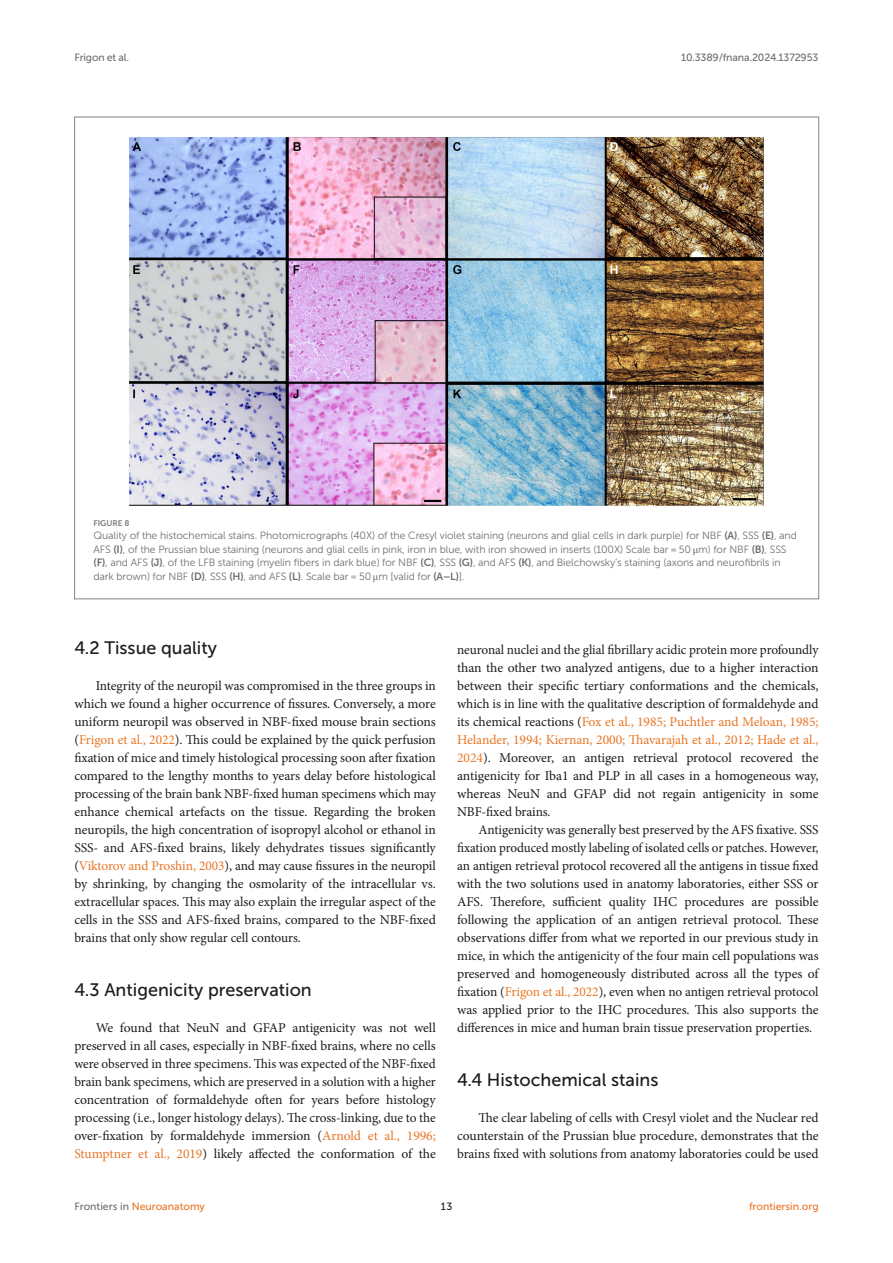
<style>
.page{position:relative;width:893px;height:1263px;background:#fff}
.page>*{position:absolute;margin:0;border:0;box-sizing:border-box;transform-origin:0 0}
.HEAD_2{font:18px "Museo Sans 500";color:#1b1c1b}
.TEXT_FLUSH{font:13.5px/18px "Minion Pro";letter-spacing:-.01em;color:#1b1c1b;text-align:justify}
.TEXT{font:13.5px/18px "Minion Pro";letter-spacing:-.005em;color:#1b1c1b;text-align:justify}
.FIG_LEG{font:10.5px/13.5px "Museo Sans 300";letter-spacing:-.01em;color:#706f70}
.t1{font:10.5px "Museo Sans 500";color:#e87626}
.t2{font:10.5px "Museo Sans 500";letter-spacing:-.015em;color:#706f70}
.t3{font:10.5px "Museo Sans 500";color:#1b1c1b}
.FIG_HD{font:8.25px "Museo Sans 700";letter-spacing:-.01em;color:#7e7f7f}
.s1{font-family:"Museo Sans 700"}
.s2{font-family:"STIX General"}
.s3{color:#e87626}
.s4{color:#706f70}
</style>
<div class="page">
<img style="left:129px;top:136px;width:635px;height:370px">
<p class="t2" style="left:74px;top:51px;width:56px">Frigon et al.</p>
<p class="t2" style="left:681px;top:51px;width:139px">10.3389/fnana.2024.1372953</p>
<p class="FIG_HD" style="left:94px;top:518px;width:37px">FIGURE 8</p>
<p class="FIG_LEG" style="left:94px;top:529px;width:705px">Quality of the histochemical stains. Photomicrographs (40X) of the Cresyl violet staining (neurons and glial cells in dark purple) for NBF <span class="s1">(A)</span>, SSS <span class="s1">(E)</span>, and AFS <span class="s1">(I)</span>, of the Prussian blue staining (neurons and glial cells in pink, iron in blue, with iron showed in inserts (100X) Scale bar = 50 <span class="s2">μ</span>m) for NBF <span class="s1">(B)</span>, SSS <span class="s1">(F)</span>, and AFS <span class="s1">(J)</span>, of the LFB staining (myelin fibers in dark blue) for NBF <span class="s1">(C)</span>, SSS <span class="s1">(G)</span>, and AFS <span class="s1">(K)</span>, and Bielchowsky’s staining (axons and neurofibrils in dark brown) for NBF <span class="s1">(D)</span>, SSS <span class="s1">(H)</span>, and AFS <span class="s1">(L)</span>. Scale bar = 50 <span class="s2">μ</span>m [valid for <span class="s1">(A–L)</span>].</p>
<p class="HEAD_2" style="left:74px;top:638px;width:144px">4.2 Tissue quality</p>
<p class="TEXT_FLUSH" style="left:74px;top:677px;width:363px;text-indent:21px">Integrity of the neuropil was compromised in the three groups in which we found a higher occurrence of fissures. Conversely, a more uniform neuropil was observed in NBF-fixed mouse brain sections (<span class="s3">Frigon et al., 2022</span>). This could be explained by the quick perfusion fixation of mice and timely histological processing soon after fixation compared to the lengthy months to years delay before histological processing of the brain bank NBF-fixed human specimens which may enhance chemical artefacts on the tissue. Regarding the broken neuropils, the high concentration of isopropyl alcohol or ethanol in SSS- and AFS-fixed brains, likely dehydrates tissues significantly (<span class="s3">Viktorov and Proshin, 2003</span>), and may cause fissures in the neuropil by shrinking, by changing the osmolarity of the intracellular vs. extracellular spaces. This may also explain the irregular aspect of the cells in the SSS and AFS-fixed brains, compared to the NBF-fixed brains that only show regular cell contours.</p>
<p class="HEAD_2" style="left:74px;top:980px;width:239px">4.3 Antigenicity preservation</p>
<p class="TEXT_FLUSH" style="left:74px;top:1019px;width:363px;text-indent:21px">We found that NeuN and GFAP antigenicity was not well preserved in all cases, especially in NBF-fixed brains, where no cells were observed in three specimens. This was expected of the NBF-fixed brain bank specimens, which are preserved in a solution with a higher concentration of formaldehyde often for years before histology processing (i.e., longer histology delays). The cross-linking, due to the over-fixation by formaldehyde immersion (<span class="s3">Arnold et al., 1996; Stumptner et al., 2019</span>) likely affected the conformation of the</p>
<p class="TEXT_FLUSH" style="left:457px;top:641px;width:363px">neuronal nuclei and the glial fibrillary acidic protein more profoundly than the other two analyzed antigens, due to a higher interaction between their specific tertiary conformations and the chemicals, which is in line with the qualitative description of formaldehyde and its chemical reactions (<span class="s3">Fox et al., 1985; Puchtler and Meloan, 1985; Helander, 1994; Kiernan, 2000; Thavarajah et al., 2012; Hade et al., 2024</span>). Moreover, an antigen retrieval protocol recovered the antigenicity for Iba1 and PLP in all cases in a homogeneous way, whereas NeuN and GFAP did not regain antigenicity in some NBF-fixed brains.</p>
<p class="TEXT" style="left:457px;top:821px;width:363px;text-indent:21px">Antigenicity was generally best preserved by the AFS fixative. SSS fixation produced mostly labeling of isolated cells or patches. However, an antigen retrieval protocol recovered all the antigens in tissue fixed with the two solutions used in anatomy laboratories, either SSS or AFS. Therefore, sufficient quality IHC procedures are possible following the application of an antigen retrieval protocol. These observations differ from what we reported in our previous study in mice, in which the antigenicity of the four main cell populations was preserved and homogeneously distributed across all the types of fixation (<span class="s3">Frigon et al., 2022</span>), even when no antigen retrieval protocol was applied prior to the IHC procedures. This also supports the differences in mice and human brain tissue preservation properties.</p>
<p class="HEAD_2" style="left:457px;top:1070px;width:203px">4.4 Histochemical stains</p>
<p class="TEXT_FLUSH" style="left:457px;top:1109px;width:363px;text-indent:21px">The clear labeling of cells with Cresyl violet and the Nuclear red counterstain of the Prussian blue procedure, demonstrates that the brains fixed with solutions from anatomy laboratories could be used</p>
<p class="t1" style="left:74px;top:1200px;width:132px"><span class="s4">Frontiers in</span> Neuroanatomy</p>
<p class="t3" style="left:441px;top:1200px;width:13px">13</p>
<p class="t1" style="left:749px;top:1200px;width:71px">frontiersin.org</p>
</div>
